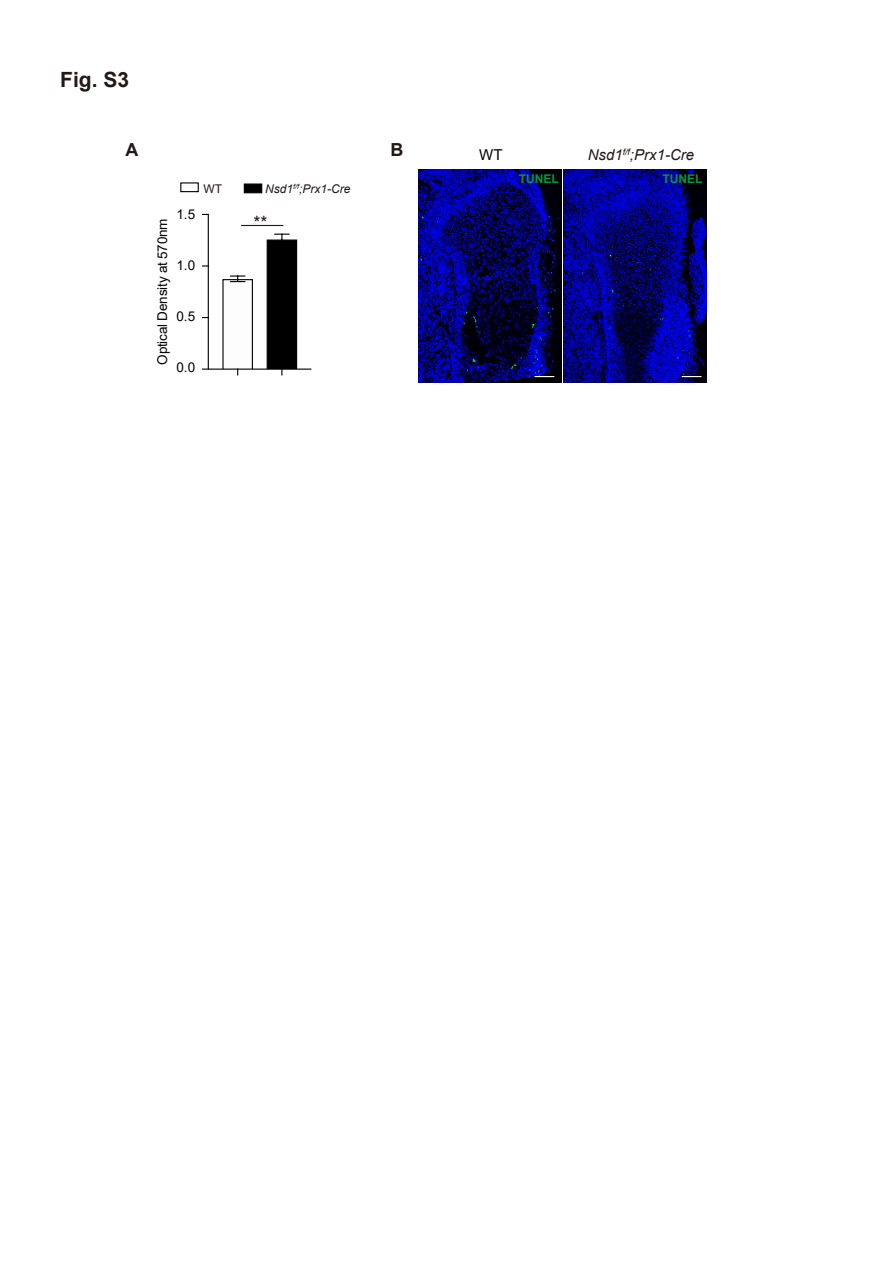
<style>
.page{position:relative;width:893px;height:1263px;background:#fff}
.page>*{position:absolute;margin:0;border:0;box-sizing:border-box;transform-origin:0 0}
.t1{font:700 21px "Arial";color:#231815}
.t2{font:700 18px "Arial";color:#231815}
.t3{font:18px "Arial";color:#231815}
.t4{font:italic 15px "Arial";color:#231815}
.t5{font:15px "Arial";color:#070102}
.t6{font:13.5px "Arial";letter-spacing:-.015em;color:#000}
.t7{font:italic 12px "Arial";color:#231815}
.t8{font:700 12px "Arial";color:#009a3e}
.t9{font:12px "Arial";color:#231815}
</style>
<div class="page">
<div style="left:222px;top:279px;width:31px;height:91px;background:#fdfdfd;border:1px solid #000"></div>
<svg style="left:230px;top:275px;width:15px;height:7px"></svg>
<div style="left:267px;top:239px;width:30px;height:131px;background:#000;border:1px solid #000"></div>
<svg style="left:275px;top:234px;width:14px;height:7px"></svg>
<hr style="left:208px;top:369px;width:103px;height:1px;background:#000">
<hr style="left:208px;top:214px;width:1px;height:155px;background:#000">
<svg style="left:202px;top:265px;width:6px;height:2px"></svg>
<hr style="left:241px;top:225px;width:42px;height:1px;background:#231815">
<div style="left:244px;top:183px;width:18px;height:10px;background:#040000;border:1px solid #040000"></div>
<div style="left:180px;top:182px;width:19px;height:10px;border:1px solid #040000"></div>
<img style="left:419px;top:170px;width:142px;height:212px">
<img style="left:564px;top:170px;width:142px;height:212px">
<svg style="left:682px;top:376px;width:19px;height:1px"></svg>
<svg style="left:534px;top:376px;width:20px;height:1px"></svg>
<h1 class="t1" style="left:60px;top:65px;width:70px">Fig. S3</h1>
<h2 class="t2" style="left:125px;top:137px;width:14px">A</h2>
<p class="t6" style="left:176px;top:205px;width:20px">1.5</p>
<p class="t6" style="left:153px;top:365px;width:148px;rotate:-90deg">Optical Density at 570nm</p>
<p class="t6" style="left:176px;top:256px;width:20px">1.0</p>
<p class="t6" style="left:176px;top:307px;width:20px">0.5</p>
<p class="t6" style="left:176px;top:358px;width:20px">0.0</p>
<p class="t9" style="left:203px;top:180px;width:20px">WT</p>
<p class="t7" style="left:265px;top:181px;width:87px">Nsd1<sup>f/f</sup>;Prx1-Cre</p>
<h2 class="t3" style="left:254px;top:210px;width:15px">**</h2>
<h2 class="t2" style="left:391px;top:137px;width:14px">B</h2>
<p class="t5" style="left:479px;top:145px;width:25px">WT</p>
<p class="t4" style="left:588px;top:145px;width:108px">Nsd1<sup>f/f</sup>;Prx1-Cre</p>
<p class="t8" style="left:519px;top:171px;width:41px">TUNEL</p>
<p class="t8" style="left:662px;top:171px;width:41px">TUNEL</p>
</div>
